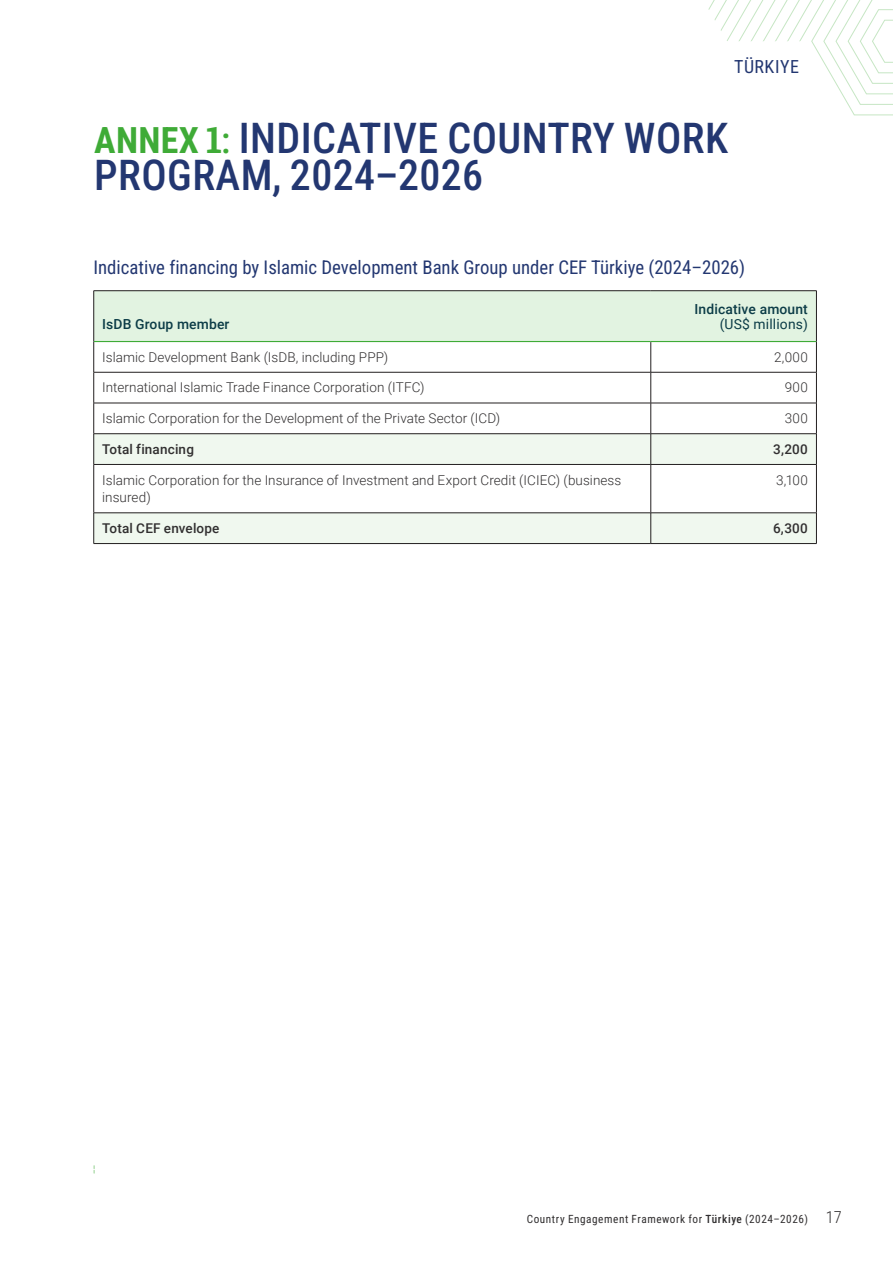
<style>
.page{position:relative;width:893px;height:1263px;background:#fff}
.page>*{position:absolute;margin:0;border:0;box-sizing:border-box;transform-origin:0 0}
.t1{font:500 42px/37.5px "Roboto Condensed";letter-spacing:.01em;color:#233771}
.t2{font:18.75px "Roboto Condensed";color:#233771}
.t3{font:18px "Roboto Condensed";letter-spacing:.03em;color:#233771}
.t4{font:500 13.8px "Roboto";letter-spacing:.01em;color:#0c3c47}
.t5{font:13.8px "Roboto";letter-spacing:.01em;color:#0c3c47}
.t6{font:300 13.5px/17.7px "Roboto";letter-spacing:.005em;color:#312f30}
.t7{font:500 13.5px "Roboto";letter-spacing:.015em;color:#312f30}
.t8{font:11.25px "Roboto Condensed";letter-spacing:.05em;color:#312f30}
.s1{font-weight:700;font-size:36px;color:#3fab37}
.s2{font-family:"Roboto Slab";font-weight:700;font-size:36px;color:#3fab37}
.s3{font-size:36px;color:#3fab37}
.s4{font-weight:500}
.s5{font-weight:300;font-size:16.5px}
</style>
<div class="page">
<svg style="left:708px;top:0;width:185px;height:116px"></svg>
<div style="left:94px;top:291px;width:722px;height:50px;background:#e2f3e1"></div>
<svg style="left:94px;top:434px;width:722px;height:109px;fill:#f0f8ef"></svg>
<hr style="left:650px;top:342px;width:1px;height:30px;background:#231f20">
<hr style="left:94px;top:372px;width:557px;height:1px;background:#231f20">
<hr style="left:651px;top:372px;width:166px;height:1px;background:#231f20">
<hr style="left:650px;top:372px;width:1px;height:31px;background:#231f20">
<hr style="left:94px;top:403px;width:557px;height:1px;background:#231f20">
<hr style="left:651px;top:403px;width:166px;height:1px;background:#231f20">
<hr style="left:650px;top:403px;width:1px;height:30px;background:#231f20">
<hr style="left:94px;top:433px;width:557px;height:1px;background:#231f20">
<hr style="left:651px;top:433px;width:166px;height:1px;background:#231f20">
<hr style="left:650px;top:434px;width:1px;height:30px;background:#231f20">
<hr style="left:94px;top:464px;width:557px;height:1px;background:#231f20">
<hr style="left:651px;top:464px;width:166px;height:1px;background:#231f20">
<hr style="left:650px;top:465px;width:1px;height:48px;background:#231f20">
<hr style="left:94px;top:513px;width:557px;height:1px;background:#231f20">
<hr style="left:651px;top:513px;width:166px;height:1px;background:#231f20">
<hr style="left:650px;top:513px;width:1px;height:30px;background:#231f20">
<hr style="left:93px;top:341px;width:1px;height:31px;background:#231f20">
<hr style="left:816px;top:341px;width:1px;height:31px;background:#231f20">
<hr style="left:93px;top:372px;width:1px;height:31px;background:#231f20">
<hr style="left:816px;top:372px;width:1px;height:31px;background:#231f20">
<hr style="left:93px;top:403px;width:1px;height:30px;background:#231f20">
<hr style="left:816px;top:403px;width:1px;height:30px;background:#231f20">
<hr style="left:93px;top:434px;width:1px;height:30px;background:#231f20">
<hr style="left:816px;top:434px;width:1px;height:30px;background:#231f20">
<hr style="left:93px;top:465px;width:1px;height:48px;background:#231f20">
<hr style="left:816px;top:465px;width:1px;height:48px;background:#231f20">
<hr style="left:93px;top:513px;width:1px;height:30px;background:#231f20">
<hr style="left:816px;top:513px;width:1px;height:30px;background:#231f20">
<hr style="left:94px;top:543px;width:557px;height:1px;background:#231f20">
<hr style="left:651px;top:543px;width:166px;height:1px;background:#231f20">
<hr style="left:94px;top:290px;width:557px;height:1px;background:#231f20">
<hr style="left:93px;top:291px;width:1px;height:50px;background:#231f20">
<hr style="left:651px;top:290px;width:166px;height:1px;background:#231f20">
<hr style="left:816px;top:291px;width:1px;height:50px;background:#231f20">
<hr style="left:94px;top:341px;width:557px;height:1px;background:#3fab37">
<hr style="left:651px;top:341px;width:165px;height:1px;background:#3fab37">
<h3 class="t3" style="left:734px;top:54px;width:66px">TÜRKIYE</h3>
<h1 class="t1" style="left:94px;top:117px;width:635px"><span class="s1">ANNEX</span> <span class="s2">1</span><span class="s3">:</span> INDICATIVE COUNTRY WORK<br>PROGRAM, 2024–2026</h1>
<h2 class="t2" style="left:94px;top:254px;width:653px">Indicative financing by Islamic Development Bank Group under CEF Türkiye (2024–2026)</h2>
<p class="t4" style="left:102px;top:314px;width:129px">IsDB Group member</p>
<p class="t4" style="left:694px;top:299px;width:115px">Indicative amount</p>
<p class="t5" style="left:720px;top:314px;width:90px">(US$ millions)</p>
<p class="t6" style="left:102px;top:347px;width:288px">Islamic Development Bank (IsDB, including PPP)</p>
<p class="t6" style="left:774px;top:347px;width:35px">2,000</p>
<p class="t6" style="left:102px;top:378px;width:324px">International Islamic Trade Finance Corporation (ITFC)</p>
<p class="t6" style="left:785px;top:378px;width:25px">900</p>
<p class="t6" style="left:102px;top:409px;width:400px">Islamic Corporation for the Development of the Private Sector (ICD)</p>
<p class="t6" style="left:785px;top:409px;width:25px">300</p>
<p class="t7" style="left:102px;top:440px;width:93px">Total financing</p>
<p class="t7" style="left:773px;top:440px;width:36px">3,200</p>
<p class="t6" style="left:102px;top:470px;width:521px">Islamic Corporation for the Insurance of Investment and Export Credit (ICIEC) (business insured)</p>
<p class="t6" style="left:776px;top:470px;width:33px">3,100</p>
<p class="t7" style="left:102px;top:519px;width:119px">Total CEF envelope</p>
<p class="t7" style="left:773px;top:519px;width:36px">6,300</p>
<p class="t8" style="left:527px;top:1210px;width:317px">Country Engagement Framework for <span class="s4">Türkiye</span> (2024–2026) <span class="s5">17</span></p>
</div>
